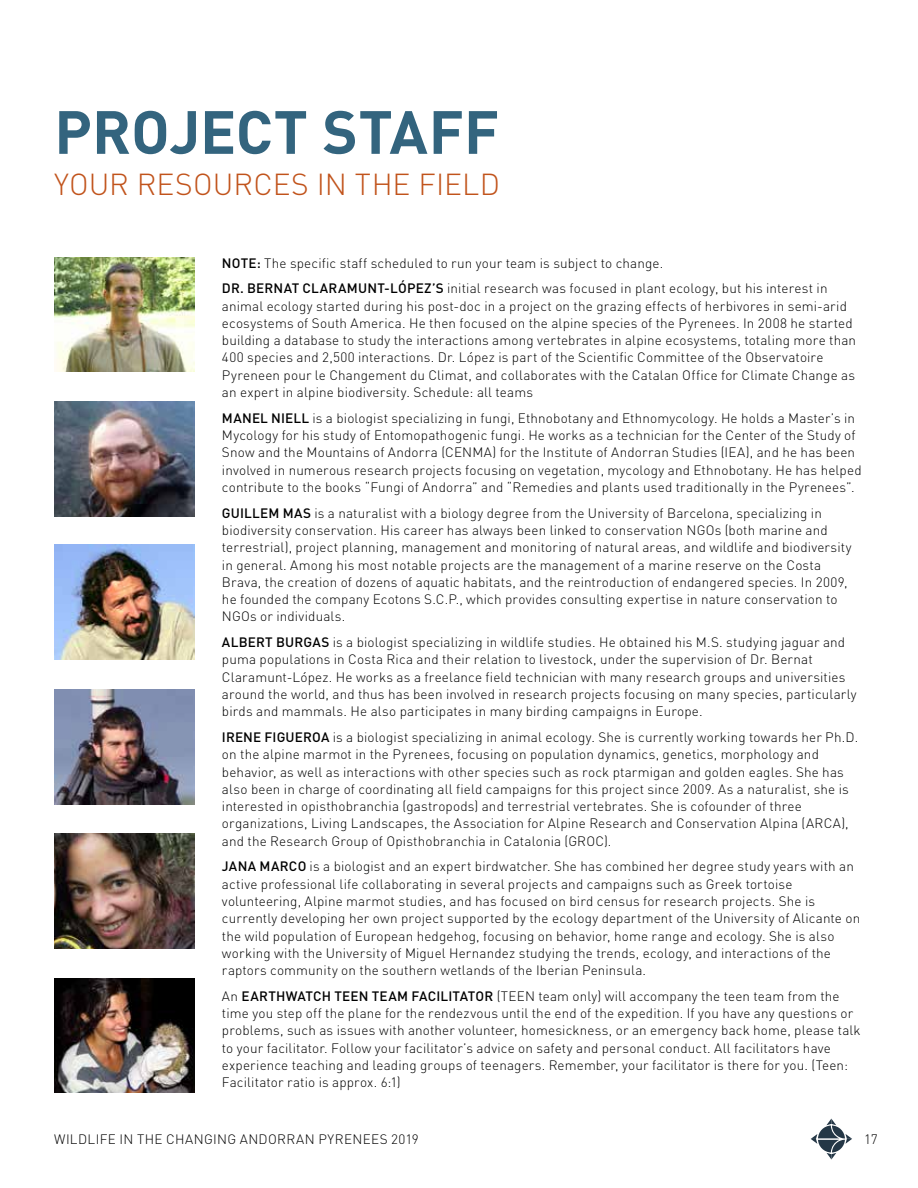
<style>
.page{position:relative;width:918px;height:1188px;background:#fff}
.page>*{position:absolute;margin:0;border:0;box-sizing:border-box;transform-origin:0 0}
.t1{font:700 60px "DINOT";color:#33647e}
.t2{font:300 30px "DINOT";color:#c1531b}
.t3{font:300 13.5px/17.2px "DINOT";letter-spacing:.01em;color:#000}
.s1{font-weight:500}
</style>
<div class="page">
<svg style="left:811px;top:1119px;width:41px;height:41px"></svg>
<img style="left:54px;top:257px;width:140px;height:115px">
<img style="left:54px;top:402px;width:140px;height:115px">
<img style="left:54px;top:545px;width:140px;height:115px">
<img style="left:54px;top:689px;width:140px;height:115px">
<img style="left:54px;top:834px;width:140px;height:114px">
<img style="left:54px;top:978px;width:140px;height:115px">
<h1 class="t1" style="left:54px;top:85px;width:447px">PROJECT STAFF</h1>
<h2 class="t2" style="left:54px;top:161px;width:448px">YOUR RESOURCES IN THE FIELD</h2>
<p class="t3" style="left:222px;top:249px;width:607px;line-height:26px"><span class="s1">NOTE:</span> The specific staff scheduled to run your team is subject to change.<br><span class="s1">DR. BERNAT CLARAMUNT-LÓPEZ’S</span> initial research was focused in plant ecology, but his interest in</p>
<p class="t3" style="left:222px;top:296px;width:636px">animal ecology started during his post-doc in a project on the grazing effects of herbivores in semi-arid ecosystems of South America. He then focused on the alpine species of the Pyrenees. In 2008 he started building a database to study the interactions among vertebrates in alpine ecosystems, totaling more than 400 species and 2,500 interactions. Dr. López is part of the Scientific Committee of the Observatoire Pyreneen pour le Changement du Climat, and collaborates with the Catalan Office for Climate Change as an expert in alpine biodiversity. Schedule: all teams</p>
<p class="t3" style="left:222px;top:408px;width:641px"><span class="s1">MANEL NIELL</span> is a biologist specializing in fungi, Ethnobotany and Ethnomycology. He holds a Master’s in Mycology for his study of Entomopathogenic fungi. He works as a technician for the Center of the Study of Snow and the Mountains of Andorra (CENMA) for the Institute of Andorran Studies (IEA), and he has been involved in numerous research projects focusing on vegetation, mycology and Ethnobotany. He has helped contribute to the books “Fungi of Andorra” and “Remedies and plants used traditionally in the Pyrenees”.</p>
<p class="t3" style="left:222px;top:503px;width:631px"><span class="s1">GUILLEM MAS</span> is a naturalist with a biology degree from the University of Barcelona, specializing in biodiversity conservation. His career has always been linked to conservation NGOs (both marine and terrestrial), project planning, management and monitoring of natural areas, and wildlife and biodiversity in general. Among his most notable projects are the management of a marine reserve on the Costa Brava, the creation of dozens of aquatic habitats, and the reintroduction of endangered species. In 2009, he founded the company Ecotons S.C.P., which provides consulting expertise in nature conservation to NGOs or individuals.</p>
<p class="t3" style="left:222px;top:633px;width:636px"><span class="s1">ALBERT BURGAS</span> is a biologist specializing in wildlife studies. He obtained his M.S. studying jaguar and puma populations in Costa Rica and their relation to livestock, under the supervision of Dr. Bernat Claramunt-López. He works as a freelance field technician with many research groups and universities around the world, and thus has been involved in research projects focusing on many species, particularly birds and mammals. He also participates in many birding campaigns in Europe.</p>
<p class="t3" style="left:222px;top:728px;width:638px"><span class="s1">IRENE FIGUEROA</span> is a biologist specializing in animal ecology. She is currently working towards her Ph.D. on the alpine marmot in the Pyrenees, focusing on population dynamics, genetics, morphology and behavior, as well as interactions with other species such as rock ptarmigan and golden eagles. She has also been in charge of coordinating all field campaigns for this project since 2009. As a naturalist, she is interested in opisthobranchia (gastropods) and terrestrial vertebrates. She is cofounder of three organizations, Living Landscapes, the Association for Alpine Research and Conservation Alpina (ARCA), and the Research Group of Opisthobranchia in Catalonia (GROC).</p>
<p class="t3" style="left:222px;top:857px;width:640px"><span class="s1">JANA MARCO</span> is a biologist and an expert birdwatcher. She has combined her degree study years with an active professional life collaborating in several projects and campaigns such as Greek tortoise volunteering, Alpine marmot studies, and has focused on bird census for research projects. She is currently developing her own project supported by the ecology department of the University of Alicante on the wild population of European hedgehog, focusing on behavior, home range and ecology. She is also working with the University of Miguel Hernandez studying the trends, ecology, and interactions of the raptors community on the southern wetlands of the Iberian Peninsula.</p>
<p class="t3" style="left:222px;top:986px;width:640px">An <span class="s1">EARTHWATCH TEEN TEAM FACILITATOR</span> (TEEN team only) will accompany the teen team from the time you step off the plane for the rendezvous until the end of the expedition. If you have any questions or problems, such as issues with another volunteer, homesickness, or an emergency back home, please talk to your facilitator. Follow your facilitator’s advice on safety and personal conduct. All facilitators have experience teaching and leading groups of teenagers. Remember, your facilitator is there for you. (Teen:<br>Facilitator ratio is approx. 6:1)</p>
<p class="t3" style="left:54px;top:1130px;width:366px">WILDLIFE IN THE CHANGING ANDORRAN PYRENEES 2019</p>
<p class="t3" style="left:864px;top:1130px;width:15px">17</p>
</div>
